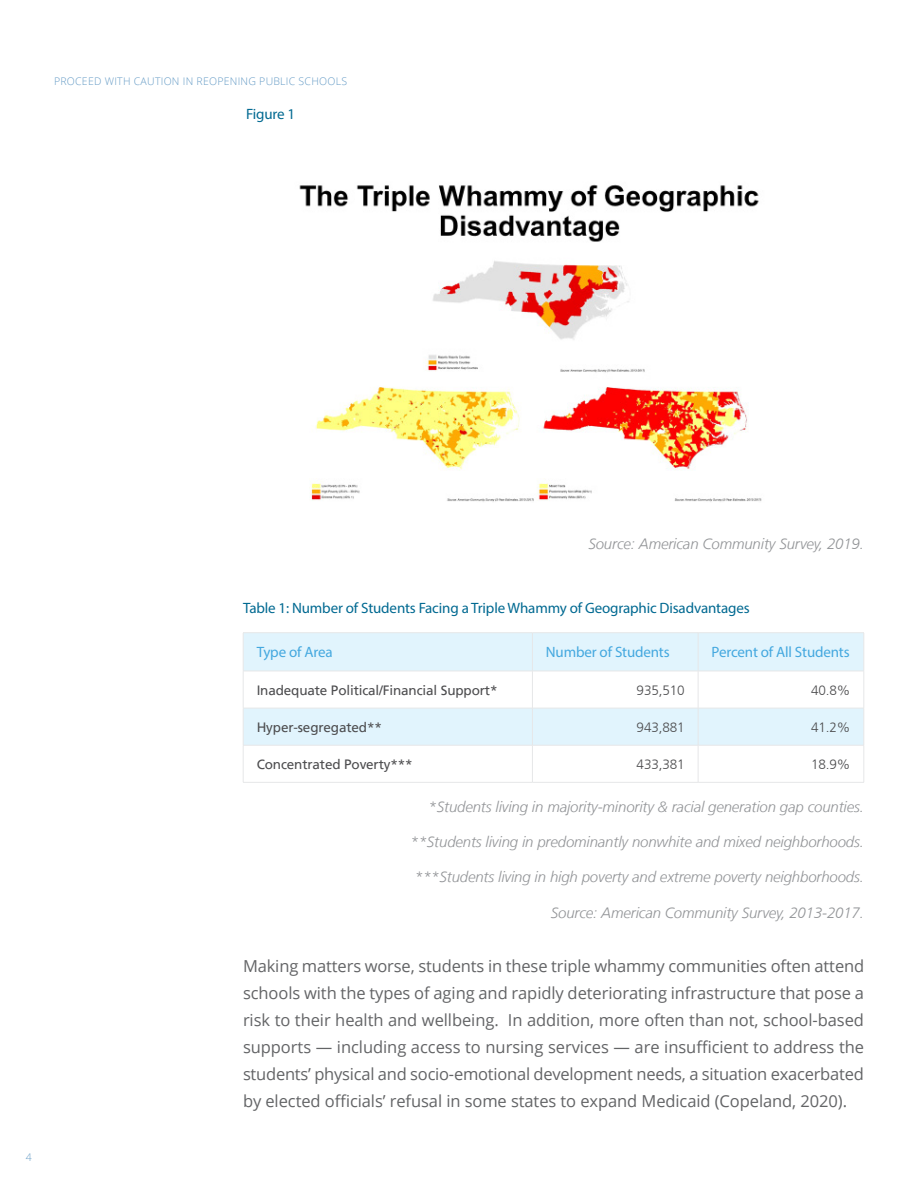
<style>
.page{position:relative;width:918px;height:1188px;background:#fff}
.page>*{position:absolute;margin:0;border:0;box-sizing:border-box;transform-origin:0 0}
.t1{font:16.5px/27px "Open Sans";letter-spacing:-.005em;color:#636466;text-align:justify}
.t2{font:italic 300 15px "Frutiger";letter-spacing:-.01em;color:#939598}
.t3{font:15px "Myriad Pro";letter-spacing:-.01em;color:#006991}
.t4{font:15px "Myriad Pro";letter-spacing:-.01em;color:#44a8df}
.t5{font:13.5px "Frutiger";letter-spacing:-.01em;color:#4d4d4f}
.t6{font:300 13.5px "Frutiger";letter-spacing:-.01em;color:#4d4d4f}
.t7{font:300 10.5px "Open Sans";letter-spacing:.025em;color:#639ac5}
</style>
<div class="page">
<img style="left:299px;top:184px;width:463px;height:318px">
<svg style="left:244px;top:633px;width:620px;height:112px;fill:#e1f4fd"></svg>
<hr style="left:243px;top:632px;width:289px;height:1px;background:#e6e7e8">
<hr style="left:243px;top:633px;width:1px;height:38px;background:#e6e7e8">
<hr style="left:532px;top:632px;width:166px;height:1px;background:#e6e7e8">
<hr style="left:532px;top:633px;width:1px;height:38px;background:#e6e7e8">
<hr style="left:698px;top:632px;width:166px;height:1px;background:#e6e7e8">
<hr style="left:698px;top:633px;width:1px;height:38px;background:#e6e7e8">
<hr style="left:864px;top:633px;width:1px;height:38px;background:#e6e7e8">
<hr style="left:243px;top:671px;width:289px;height:1px;background:#e6e7e8">
<hr style="left:243px;top:671px;width:1px;height:37px;background:#e6e7e8">
<hr style="left:532px;top:671px;width:166px;height:1px;background:#e6e7e8">
<hr style="left:532px;top:671px;width:1px;height:37px;background:#e6e7e8">
<hr style="left:698px;top:671px;width:166px;height:1px;background:#e6e7e8">
<hr style="left:698px;top:671px;width:1px;height:37px;background:#e6e7e8">
<hr style="left:864px;top:671px;width:1px;height:37px;background:#e6e7e8">
<hr style="left:243px;top:708px;width:289px;height:1px;background:#e6e7e8">
<hr style="left:243px;top:708px;width:1px;height:37px;background:#e6e7e8">
<hr style="left:532px;top:708px;width:166px;height:1px;background:#e6e7e8">
<hr style="left:532px;top:708px;width:1px;height:37px;background:#e6e7e8">
<hr style="left:698px;top:708px;width:166px;height:1px;background:#e6e7e8">
<hr style="left:698px;top:708px;width:1px;height:37px;background:#e6e7e8">
<hr style="left:864px;top:708px;width:1px;height:37px;background:#e6e7e8">
<hr style="left:243px;top:745px;width:289px;height:1px;background:#e6e7e8">
<hr style="left:243px;top:745px;width:1px;height:37px;background:#e6e7e8">
<hr style="left:532px;top:745px;width:166px;height:1px;background:#e6e7e8">
<hr style="left:532px;top:745px;width:1px;height:37px;background:#e6e7e8">
<hr style="left:698px;top:745px;width:166px;height:1px;background:#e6e7e8">
<hr style="left:698px;top:745px;width:1px;height:37px;background:#e6e7e8">
<hr style="left:864px;top:745px;width:1px;height:37px;background:#e6e7e8">
<hr style="left:243px;top:782px;width:289px;height:1px;background:#e6e7e8">
<hr style="left:532px;top:782px;width:166px;height:1px;background:#e6e7e8">
<hr style="left:698px;top:782px;width:166px;height:1px;background:#e6e7e8">
<p class="t7" style="left:54px;top:74px;width:295px">PROCEED WITH CAUTION IN REOPENING PUBLIC SCHOOLS</p>
<p class="t3" style="left:246px;top:105px;width:51px">Figure 1</p>
<p class="t7" style="left:26px;top:1150px;width:7px">4</p>
<p class="t2" style="left:588px;top:536px;width:277px">Source: American Community Survey, 2019.</p>
<p class="t3" style="left:243px;top:599px;width:508px">Table 1: Number of Students Facing a Triple Whammy of Geographic Disadvantages</p>
<p class="t4" style="left:257px;top:643px;width:77px">Type of Area</p>
<p class="t4" style="left:546px;top:643px;width:125px">Number of Students</p>
<p class="t4" style="left:712px;top:643px;width:140px">Percent of All Students</p>
<p class="t5" style="left:257px;top:682px;width:242px">Inadequate Political/Financial Support*</p>
<p class="t6" style="left:637px;top:682px;width:49px">935,510</p>
<p class="t6" style="left:811px;top:682px;width:41px">40.8%</p>
<p class="t5" style="left:257px;top:719px;width:127px">Hyper-segregated**</p>
<p class="t6" style="left:637px;top:719px;width:49px">943,881</p>
<p class="t6" style="left:811px;top:719px;width:41px">41.2%</p>
<p class="t5" style="left:257px;top:756px;width:158px">Concentrated Poverty***</p>
<p class="t6" style="left:637px;top:757px;width:49px">433,381</p>
<p class="t6" style="left:811px;top:757px;width:41px">18.9%</p>
<p class="t2" style="left:429px;top:798px;width:437px">*Students living in majority-minority &amp; racial generation gap counties.</p>
<p class="t2" style="left:411px;top:833px;width:455px">**Students living in predominantly nonwhite and mixed neighborhoods.</p>
<p class="t2" style="left:415px;top:869px;width:451px">***Students living in high poverty and extreme poverty neighborhoods.</p>
<p class="t2" style="left:551px;top:904px;width:315px">Source: American Community Survey, 2013-2017.</p>
<p class="t1" style="left:243px;top:952px;width:623px">Making matters worse, students in these triple whammy communities often attend schools with the types of aging and rapidly deteriorating infrastructure that pose a risk to their health and wellbeing. In addition, more often than not, school-based supports — including access to nursing services — are insufficient to address the students’ physical and socio-emotional development needs, a situation exacerbated by elected officials’ refusal in some states to expand Medicaid (Copeland, 2020).</p>
</div>
